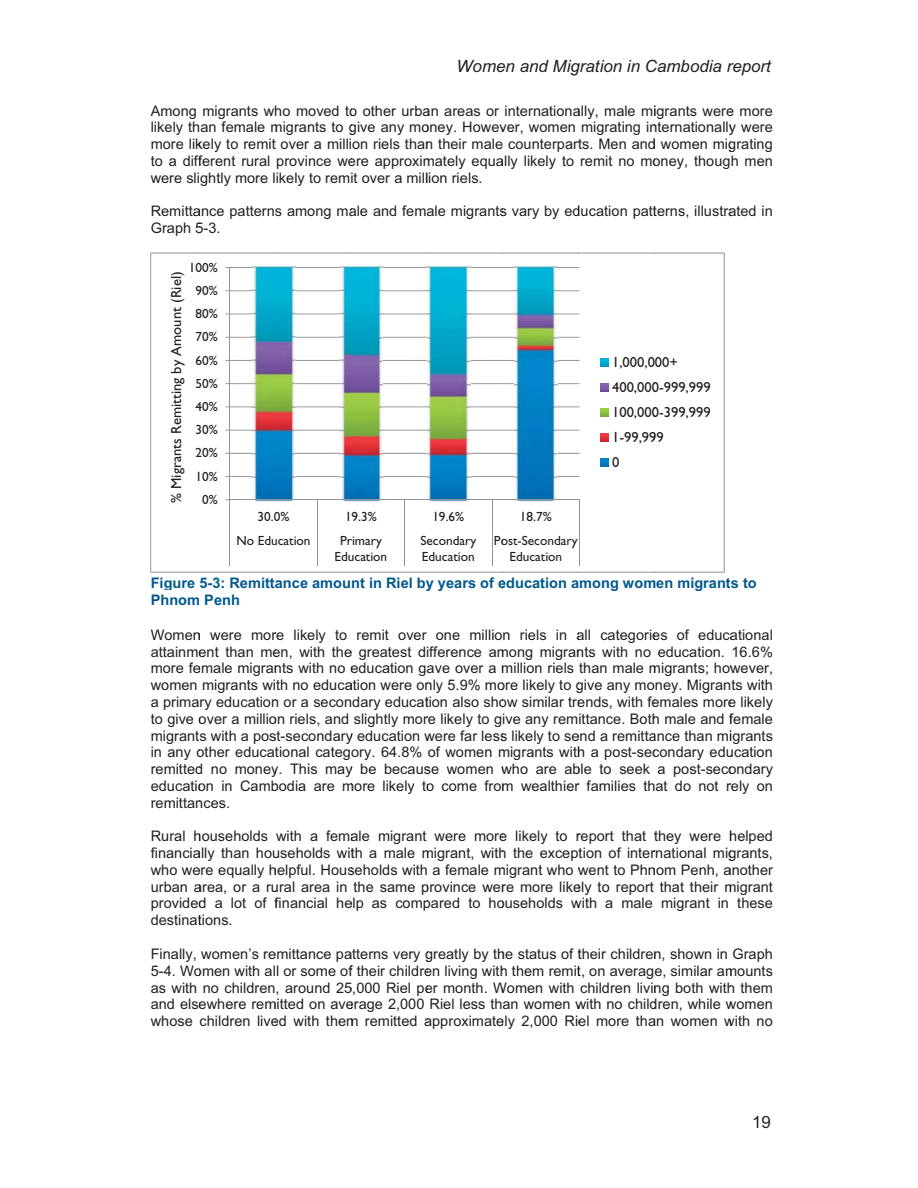
<style>
.page{position:relative;width:918px;height:1188px;background:#fff}
.page>*{position:absolute;margin:0;border:0;box-sizing:border-box;transform-origin:0 0}
.t1{font:italic 16.95px "Arial";color:#231f20}
.t2{font:16.95px "Arial";color:#231f20}
.t3{font:14.55px/16.8px "Arial";color:#231f20}
.t4{font:14.55px/25px "Gill Sans";color:#231f20}
.t5{font:700 14.55px/16.8px "Arial";color:#00588e}
.t6{font:13.35px/24.9px "Gill Sans";color:#231f20;text-align:center}
</style>
<div class="page">
<svg style="left:150px;top:253px;width:575px;height:320px"></svg>
<p class="t1" style="left:457px;top:60px;width:316px">Women and Migration in Cambodia report</p>
<p class="t3" style="left:151px;top:103px;width:624px;text-align:justify">Among migrants who moved to other urban areas or internationally, male migrants were more likely than female migrants to give any money. However, women migrating internationally were more likely to remit over a million riels than their male counterparts. Men and women migrating to a different rural province were approximately equally likely to remit no money, though men were slightly more likely to remit over a million riels.</p>
<p class="t3" style="left:151px;top:204px;width:624px">Remittance patterns among male and female migrants vary by education patterns, illustrated in<br>Graph 5-3.</p>
<p class="t6" style="left:189px;top:256px;width:31px">100%</p>
<p class="t4" style="left:165px;top:503px;width:233px;rotate:-90deg">% Migrants Remitting by Amount (Riel)</p>
<p class="t6" style="left:195px;top:279px;width:24px">90%</p>
<p class="t6" style="left:195px;top:303px;width:24px">80%</p>
<p class="t6" style="left:195px;top:326px;width:24px">70%</p>
<p class="t6" style="left:195px;top:349px;width:24px">60%</p>
<p class="t6" style="left:195px;top:372px;width:24px">50%</p>
<p class="t6" style="left:195px;top:396px;width:24px">40%</p>
<p class="t6" style="left:195px;top:419px;width:24px">30%</p>
<p class="t6" style="left:195px;top:442px;width:24px">20%</p>
<p class="t6" style="left:195px;top:465px;width:24px">10%</p>
<p class="t6" style="left:202px;top:488px;width:17px">0%</p>
<p class="t6" style="left:236px;top:505px;width:76px">30.0%<br>No Education</p>
<p class="t6" style="left:340px;top:505px;width:43px">19.3%<br>Primary</p>
<p class="t6" style="left:335px;top:546px;width:54px">Education</p>
<p class="t6" style="left:432px;top:505px;width:33px">19.6%</p>
<p class="t6" style="left:422px;top:546px;width:54px">Education</p>
<p class="t6" style="left:420px;top:530px;width:57px">Secondary</p>
<p class="t6" style="left:520px;top:505px;width:33px">18.7%</p>
<p class="t6" style="left:509px;top:546px;width:54px">Education</p>
<p class="t6" style="left:494px;top:530px;width:85px">Post-Secondary</p>
<p class="t4" style="left:612px;top:351px;width:100px">1,000,000+<br>400,000-999,999<br>100,000-399,999<br>1-99,999<br>0</p>
<p class="t5" style="left:151px;top:576px;width:608px">Figure 5-3: Remittance amount in Riel by years of education among women migrants to<br>Phnom Penh</p>
<p class="t3" style="left:151px;top:628px;width:624px">Women were more likely to<br>attainment than men, with the greatest difference among migrants with no<br>more female migrants with no education gave over a million riels than male migrants; however, women migrants with no education were only 5.9% more likely to give any money. Migrants with a primary education or a secondary education also show similar trends, with females more likely to give over a million riels, and slightly more likely to give any remittance. Both male and female migrants with a post-secondary education were far less likely to send a remittance than migrants in any other educational category. 64.8% of women migrants with a post-secondary education remitted no money. This may be because women<br>education in Cambodia are<br>remittances.</p>
<p class="t3" style="left:151px;top:829px;width:624px">Rural<br>financially than households with a male migrant, with the exception of international migrants, who were equally helpful. Households with a female migrant who went to Phnom Penh, another urban area, or a rural area in the same province were more likely to report that their migrant provided a lot of<br>destinations.</p>
<p class="t3" style="left:151px;top:947px;width:624px;text-align:justify">Finally, women’s remittance patterns very greatly by the status of their children, shown in Graph 5-4. Women with all or some of their children living with them remit, on average, similar amounts as with no children, around 25,000 Riel per month. Women with children living both with them and elsewhere remitted on average 2,000 Riel less than women with no children, while women whose</p>
<p class="t3" style="left:577px;top:628px;width:198px">all categories of educational</p>
<p class="t3" style="left:357px;top:628px;width:71px">remit over</p>
<p class="t3" style="left:436px;top:628px;width:133px">one million riels in</p>
<p class="t3" style="left:732px;top:645px;width:43px">16.6%</p>
<p class="t3" style="left:658px;top:645px;width:69px">education.</p>
<p class="t3" style="left:501px;top:762px;width:150px">who are able to seek</p>
<p class="t3" style="left:658px;top:762px;width:117px">a post-secondary</p>
<p class="t3" style="left:342px;top:779px;width:378px">more likely to come from wealthier families that do not</p>
<p class="t3" style="left:726px;top:779px;width:48px">rely on</p>
<p class="t3" style="left:729px;top:829px;width:45px">helped</p>
<p class="t3" style="left:276px;top:829px;width:152px">with a female migrant</p>
<p class="t3" style="left:194px;top:829px;width:76px">households</p>
<p class="t3" style="left:435px;top:829px;width:135px">were more likely to</p>
<p class="t3" style="left:576px;top:829px;width:72px">report that</p>
<p class="t3" style="left:654px;top:829px;width:69px">they were</p>
<p class="t3" style="left:275px;top:896px;width:290px">financial help as compared to households</p>
<p class="t3" style="left:737px;top:896px;width:37px">these</p>
<p class="t3" style="left:571px;top:896px;width:83px">with a male</p>
<p class="t3" style="left:661px;top:896px;width:70px">migrant in</p>
<p class="t3" style="left:199px;top:1014px;width:575px">children lived with them remitted approximately 2,000 Riel more than women with no</p>
<p class="t2" style="left:752px;top:1112px;width:20px">19</p>
</div>
